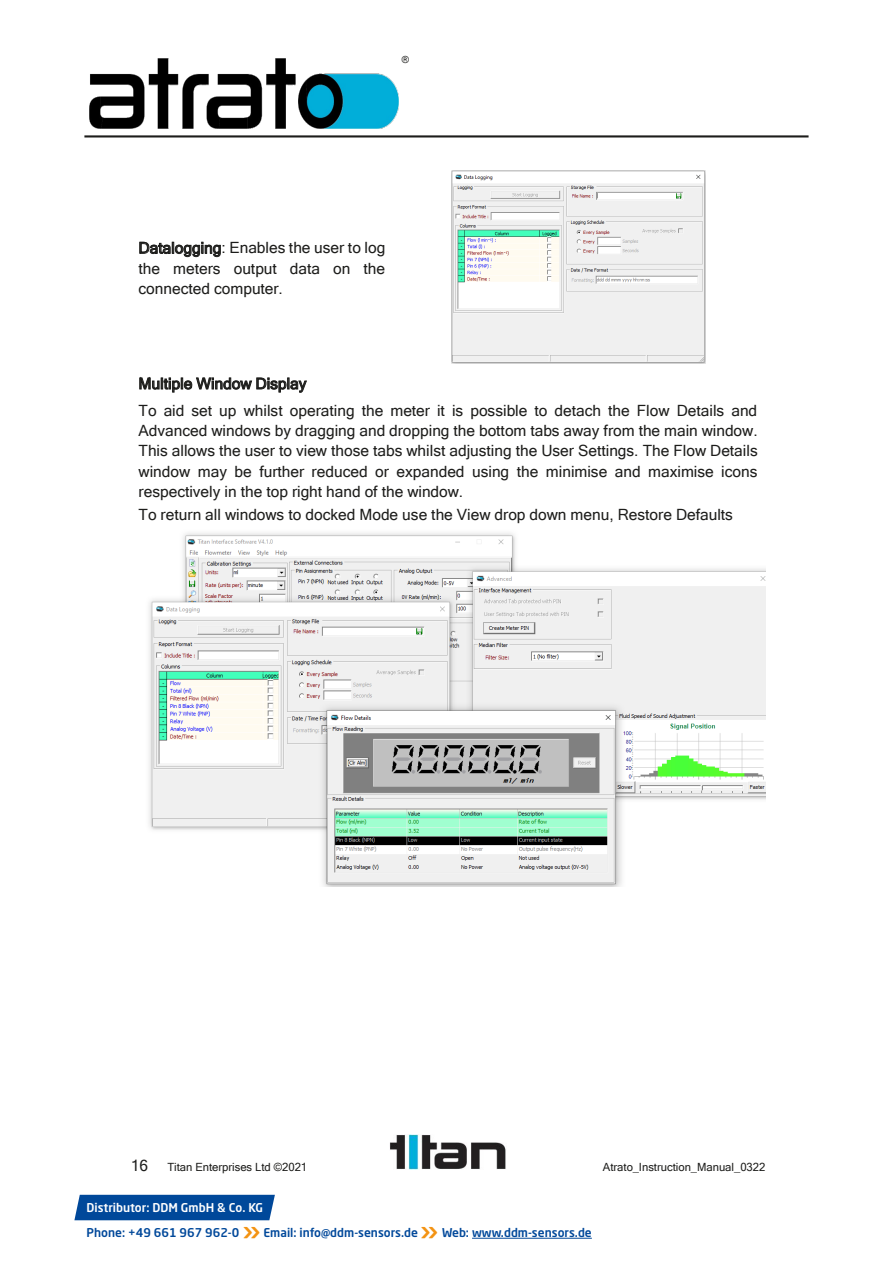
<style>
.page{position:relative;width:893px;height:1263px;background:#fff}
.page>*{position:absolute;margin:0;border:0;box-sizing:border-box;transform-origin:0 0}
.t1{font:500 26.25px "Neo Sans Std";color:#f39313}
.t2{font:15.45px/20.1px "Microsoft Sans Serif";color:#1d1d1b;text-align:justify}
.t3{font:500 12px "Neo Sans Std";color:#00489a}
.t4{font:500 12px "Neo Sans Std";color:#fff}
.t5{font:11.25px "Microsoft Sans Serif";letter-spacing:-.005em;color:#1d1d1b}
.t6{font:9.75px "Microsoft Sans Serif";color:#1d1d1b}
.s1{font-size:26.25px;color:#f39313}
</style>
<div class="page">
<img style="left:390px;top:1135px;width:116px;height:35px">
<img style="left:90px;top:58px;width:309px;height:70px">
<hr style="left:84px;top:135px;width:724px;height:2px;background:#1d1d1b">
<img style="left:451px;top:171px;width:255px;height:193px">
<img style="left:149px;top:533px;width:616px;height:354px">
<div style="left:74px;top:1195px;width:201px;height:25px;background:#00489a"></div>
<hr style="left:472px;top:1238px;width:120px;height:1px;background:#00489a">
<p class="t6" style="left:402px;top:54px;width:9px">®</p>
<p class="t2" style="left:139px;top:238px;width:248px">Datalogging: Enables the user to log the meters output data on the connected computer.</p>
<p class="t2" style="left:139px;top:370px;width:620px;line-height:27.2px">Multiple Window Display<br>To aid set up whilst operating the meter it is possible to detach the Flow Details and</p>
<p class="t2" style="left:139px;top:420px;width:621px">Advanced windows by dragging and dropping the bottom tabs away from the main window.<br>This allows the user to view those tabs whilst adjusting the User Settings. The Flow Details window may be further reduced or expanded using the minimise and maximise icons respectively in the top right hand of the window.</p>
<p class="t2" style="left:139px;top:504px;width:596px">To return all windows to docked Mode use the View drop down menu, Restore Defaults</p>
<p class="t2" style="left:131px;top:1155px;width:19px">16</p>
<p class="t5" style="left:167px;top:1160px;width:141px">Titan Enterprises Ltd ©2021</p>
<p class="t5" style="left:603px;top:1160px;width:164px">Atrato_Instruction_Manual_0322</p>
<p class="t4" style="left:87px;top:1200px;width:178px">Distributor: DDM GmbH &amp; Co. KG</p>
<p class="t3" style="left:87px;top:1225px;width:154px">Phone: +49 661 967 962-0</p>
<p class="t3" style="left:263px;top:1225px;width:330px">Email: info@ddm-sensors.de <span class="s1">»</span> www.ddm-sensors.de</p>
<h1 class="t1" style="left:243px;top:1213px;width:20px">»</h1>
<p class="t3" style="left:442px;top:1225px;width:28px">Web:</p>
</div>
